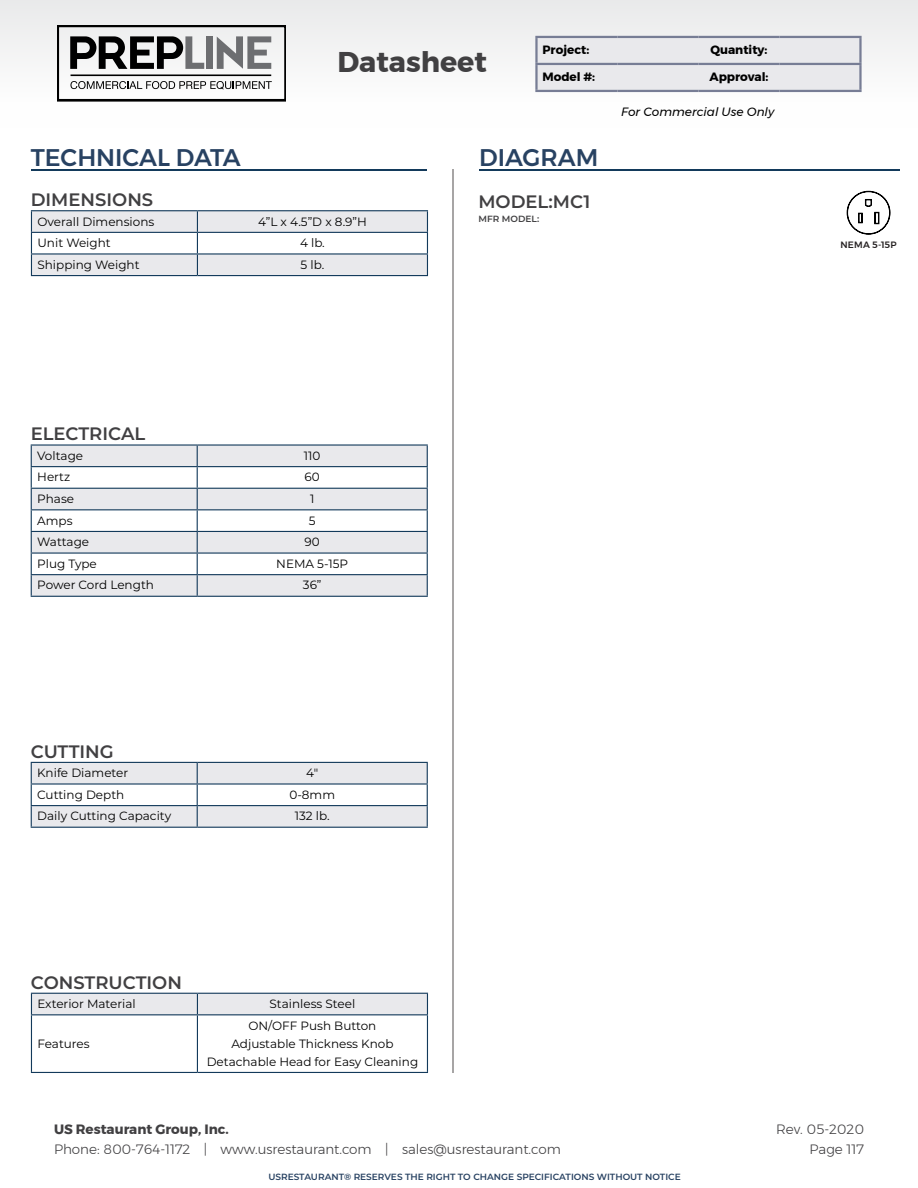
<style>
.page{position:relative;width:918px;height:1188px;background:#fff}
.page>*{position:absolute;margin:0;border:0;box-sizing:border-box;transform-origin:0 0}
.t1{font:700 28.5px "Montserrat";color:#414042}
.t2{font:500 24px "Montserrat";color:#284262}
.t3{font:600 18px "Montserrat";color:#414042}
.t4{font:300 13.5px/19.5px "Montserrat";color:#414042;text-align:right}
.t5{font:700 13.5px "Montserrat";color:#414042}
.t6{font:12px/18px "Montserrat";color:#000;text-align:center}
.t7{font:700 12px "Montserrat";color:#000}
.t8{font:italic 12px "Montserrat";color:#000}
.t9{font:500 9.15px "Montserrat";letter-spacing:.015em;color:#231f20}
.t10{font:600 9px "Montserrat";color:#284262}
.t11{font:600 9px "Montserrat";color:#414042}
</style>
<div class="page">
<hr style="left:31px;top:169px;width:396px;height:2px;background:#133a5b">
<hr style="left:479px;top:169px;width:420px;height:2px;background:#133a5b">
<hr style="left:452px;top:169px;width:2px;height:904px;background:#a7a5a5">
<svg style="left:847px;top:191px;width:43px;height:43px"></svg>
<hr style="left:31px;top:210px;width:166px;height:1px;background:#133a5b">
<hr style="left:197px;top:210px;width:231px;height:1px;background:#133a5b">
<svg style="left:31px;top:211px;width:397px;height:64px"></svg>
<hr style="left:31px;top:275px;width:166px;height:1px;background:#133a5b">
<hr style="left:197px;top:275px;width:231px;height:1px;background:#133a5b">
<div style="left:31px;top:993px;width:397px;height:21px;background:#e9e9ec"></div>
<hr style="left:31px;top:1014px;width:166px;height:1px;background:#133a5b">
<hr style="left:31px;top:1015px;width:1px;height:57px;background:#133a5b">
<hr style="left:197px;top:1014px;width:231px;height:1px;background:#133a5b">
<hr style="left:197px;top:1015px;width:1px;height:57px;background:#133a5b">
<hr style="left:427px;top:1015px;width:1px;height:57px;background:#133a5b">
<hr style="left:31px;top:1072px;width:166px;height:1px;background:#133a5b">
<hr style="left:197px;top:1072px;width:231px;height:1px;background:#133a5b">
<svg style="left:32px;top:446px;width:395px;height:150px;fill:#e9e9ec"></svg>
<hr style="left:31px;top:444px;width:166px;height:2px;background:#133a5b">
<hr style="left:197px;top:444px;width:231px;height:2px;background:#133a5b">
<hr style="left:31px;top:466px;width:166px;height:1px;background:#133a5b">
<hr style="left:197px;top:466px;width:231px;height:1px;background:#133a5b">
<hr style="left:31px;top:488px;width:166px;height:1px;background:#133a5b">
<hr style="left:197px;top:488px;width:231px;height:1px;background:#133a5b">
<hr style="left:31px;top:509px;width:166px;height:1px;background:#133a5b">
<hr style="left:197px;top:509px;width:231px;height:1px;background:#133a5b">
<hr style="left:31px;top:531px;width:166px;height:1px;background:#133a5b">
<hr style="left:197px;top:531px;width:231px;height:1px;background:#133a5b">
<hr style="left:31px;top:552px;width:166px;height:2px;background:#133a5b">
<hr style="left:197px;top:552px;width:231px;height:2px;background:#133a5b">
<hr style="left:31px;top:574px;width:166px;height:1px;background:#133a5b">
<svg style="left:31px;top:446px;width:1px;height:150px"></svg>
<hr style="left:197px;top:574px;width:231px;height:1px;background:#133a5b">
<svg style="left:197px;top:446px;width:1px;height:150px"></svg>
<svg style="left:427px;top:446px;width:1px;height:150px"></svg>
<hr style="left:31px;top:596px;width:166px;height:1px;background:#133a5b">
<hr style="left:197px;top:596px;width:231px;height:1px;background:#133a5b">
<svg style="left:31px;top:762px;width:397px;height:65px"></svg>
<hr style="left:31px;top:827px;width:166px;height:1px;background:#133a5b">
<hr style="left:197px;top:827px;width:231px;height:1px;background:#133a5b">
<div style="left:0;top:0;width:918px;height:127px;background:#f5f5f6"></div>
<div style="left:538px;top:38px;width:321px;height:52px;background:#e9e9ec"></div>
<hr style="left:535px;top:36px;width:82px;height:2px;background:#777d95">
<hr style="left:535px;top:38px;width:3px;height:25px;background:#777d95">
<hr style="left:617px;top:36px;width:81px;height:2px;background:#777d95">
<hr style="left:698px;top:36px;width:81px;height:2px;background:#777d95">
<hr style="left:779px;top:36px;width:83px;height:2px;background:#777d95">
<hr style="left:859px;top:38px;width:3px;height:25px;background:#777d95">
<hr style="left:535px;top:63px;width:82px;height:2px;background:#777d95">
<hr style="left:535px;top:65px;width:3px;height:25px;background:#777d95">
<hr style="left:617px;top:63px;width:81px;height:2px;background:#777d95">
<hr style="left:698px;top:63px;width:81px;height:2px;background:#777d95">
<hr style="left:779px;top:63px;width:83px;height:2px;background:#777d95">
<hr style="left:859px;top:65px;width:3px;height:25px;background:#777d95">
<hr style="left:535px;top:90px;width:82px;height:2px;background:#777d95">
<hr style="left:617px;top:90px;width:81px;height:2px;background:#777d95">
<hr style="left:698px;top:90px;width:81px;height:2px;background:#777d95">
<hr style="left:779px;top:90px;width:83px;height:2px;background:#777d95">
<svg style="left:58px;top:26px;width:228px;height:76px"></svg>
<h1 class="t1" style="left:337px;top:39px;width:151px">Datasheet</h1>
<p class="t7" style="left:542px;top:41px;width:48px">Project:</p>
<p class="t7" style="left:710px;top:41px;width:59px">Quantity:</p>
<p class="t7" style="left:542px;top:68px;width:54px">Model #:</p>
<p class="t7" style="left:709px;top:68px;width:61px">Approval:</p>
<p class="t8" style="left:621px;top:103px;width:154px">For Commercial Use Only</p>
<h2 class="t2" style="left:31px;top:139px;width:211px">TECHNICAL DATA</h2>
<h2 class="t2" style="left:479px;top:139px;width:121px">DIAGRAM</h2>
<h3 class="t3" style="left:478px;top:188px;width:113px">MODEL:MC1</h3>
<p class="t11" style="left:478px;top:212px;width:62px">MFR MODEL:</p>
<h3 class="t3" style="left:31px;top:187px;width:124px">DIMENSIONS</h3>
<p class="t6" style="left:37px;top:212px;width:118px">Overall Dimensions</p>
<p class="t6" style="left:258px;top:212px;width:110px">4”L x 4.5”D x 8.9”H</p>
<p class="t6" style="left:37px;top:234px;width:75px">Unit Weight</p>
<p class="t6" style="left:300px;top:234px;width:26px">4 lb.</p>
<p class="t6" style="left:37px;top:255px;width:104px">Shipping Weight</p>
<p class="t6" style="left:301px;top:255px;width:25px">5 lb.</p>
<h3 class="t3" style="left:31px;top:421px;width:116px">ELECTRICAL</h3>
<p class="t6" style="left:37px;top:446px;width:47px">Voltage</p>
<p class="t6" style="left:304px;top:446px;width:18px">110</p>
<p class="t6" style="left:37px;top:468px;width:35px">Hertz</p>
<p class="t6" style="left:305px;top:468px;width:17px">60</p>
<p class="t6" style="left:37px;top:489px;width:38px">Phase</p>
<p class="t6" style="left:310px;top:489px;width:6px">1</p>
<p class="t6" style="left:37px;top:511px;width:37px">Amps</p>
<p class="t6" style="left:309px;top:511px;width:8px">5</p>
<p class="t6" style="left:37px;top:533px;width:53px">Wattage</p>
<p class="t6" style="left:305px;top:533px;width:17px">90</p>
<p class="t6" style="left:37px;top:554px;width:61px">Plug Type</p>
<p class="t6" style="left:276px;top:554px;width:73px">NEMA 5-15P</p>
<p class="t6" style="left:37px;top:576px;width:118px">Power Cord Length</p>
<p class="t6" style="left:303px;top:576px;width:20px">36”</p>
<h3 class="t3" style="left:31px;top:739px;width:85px">CUTTING</h3>
<p class="t6" style="left:37px;top:764px;width:93px">Knife Diameter</p>
<p class="t6" style="left:306px;top:764px;width:14px">4"</p>
<p class="t6" style="left:37px;top:785px;width:89px">Cutting Depth</p>
<p class="t6" style="left:289px;top:785px;width:47px">0-8mm</p>
<p class="t6" style="left:37px;top:807px;width:135px">Daily Cutting Capacity</p>
<p class="t6" style="left:295px;top:807px;width:36px">132 lb.</p>
<h3 class="t3" style="left:31px;top:969px;width:153px">CONSTRUCTION</h3>
<p class="t6" style="left:37px;top:994px;width:100px">Exterior Material</p>
<p class="t6" style="left:270px;top:994px;width:87px">Stainless Steel</p>
<p class="t6" style="left:37px;top:1034px;width:54px">Features</p>
<p class="t6" style="left:207px;top:1016px;width:213px">ON/OFF Push Button<br>Adjustable Thickness Knob<br>Detachable Head for Easy Cleaning</p>
<p class="t9" style="left:841px;top:237px;width:58px">NEMA 5-15P</p>
<p class="t5" style="left:54px;top:1118px;width:176px">US Restaurant Group, Inc.</p>
<p class="t4" style="left:54px;top:1139px;width:508px">Phone: 800-764-1172 | www.usrestaurant.com | sales@usrestaurant.com</p>
<p class="t10" style="left:268px;top:1170px;width:414px">USRESTAURANT® RESERVES THE RIGHT TO CHANGE SPECIFICATIONS WITHOUT NOTICE</p>
<p class="t4" style="left:776px;top:1119px;width:89px">Rev. 05-2020<br>Page 117</p>
</div>
